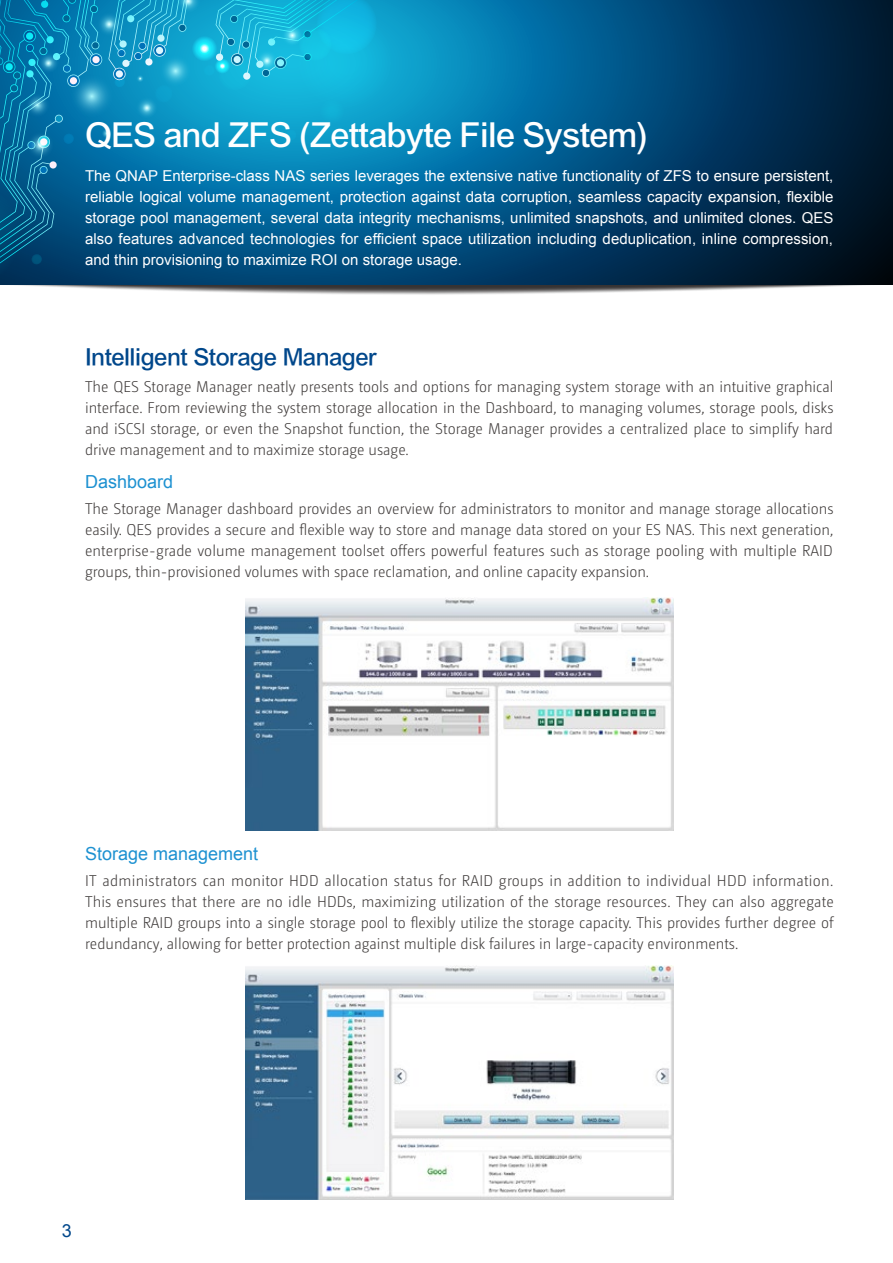
<style>
.page{position:relative;width:893px;height:1263px;background:#fff}
.page>*{position:absolute;margin:0;border:0;box-sizing:border-box;transform-origin:0 0}
.t1{font:34.5px "DF Li Hei Md HK BF";letter-spacing:-.01em;color:#fff}
.t2{font:24px "DF Li Hei Md HK BF";letter-spacing:-.01em;color:#00478b}
.t3{font:18px "Arial";color:#1d91d1}
.t4{font:18px "Arial";color:#00478b}
.t5{font:300 15.6px/21px "QNAP Camingo Dos";color:#3e3a39;text-align:justify;scale:.95 1}
.t6{font:15px/21px "Arial";color:#fff;text-align:justify}
</style>
<div class="page">
<img style="left:245px;top:598px;width:428px;height:233px">
<img style="left:246px;top:966px;width:427px;height:233px">
<svg style="left:0;top:0;width:893px;height:295px;background:#0b628c"></svg>
<h1 class="t1" style="left:85px;top:117px;width:564px">QES and ZFS (Zettabyte File System)</h1>
<p class="t6" style="left:85px;top:165px;width:750px">The QNAP Enterprise-class NAS series leverages the extensive native functionality of ZFS to ensure persistent, reliable logical volume management, protection against data corruption, seamless capacity expansion, flexible storage pool management, several data integrity mechanisms, unlimited snapshots, and unlimited clones. QES also features advanced technologies for efficient space utilization including deduplication, inline compression, and thin provisioning to maximize ROI on storage usage.</p>
<h2 class="t2" style="left:85px;top:344px;width:293px">Intelligent Storage Manager</h2>
<p class="t5" style="left:85px;top:376px;width:789px">The QES Storage Manager neatly presents tools and options for managing system storage with an intuitive graphical interface. From reviewing the system storage allocation in the Dashboard, to managing volumes, storage pools, disks and iSCSI storage, or even the Snapshot function, the Storage Manager provides a centralized place to simplify hard drive management and to maximize storage usage.</p>
<p class="t3" style="left:85px;top:470px;width:90px">Dashboard</p>
<p class="t5" style="left:85px;top:498px;width:789px">The Storage Manager dashboard provides an overview for administrators to monitor and manage storage allocations easily. QES provides a secure and flexible way to store and manage data stored on your ES NAS. This next generation, enterprise-grade volume management toolset offers powerful features such as storage pooling with multiple RAID groups, thin-provisioned volumes with space reclamation, and online capacity expansion.</p>
<p class="t3" style="left:85px;top:842px;width:175px">Storage management</p>
<p class="t5" style="left:85px;top:870px;width:790px">IT administrators can monitor HDD allocation status for RAID groups in addition to individual HDD information.<br>This ensures that there are no idle HDDs, maximizing utilization of the storage resources. They can also aggregate multiple RAID groups into a single storage pool to flexibly utilize the storage capacity. This provides further degree of redundancy, allowing for better protection against multiple disk failures in large-capacity environments.</p>
<p class="t4" style="left:62px;top:1219px;width:12px">3</p>
</div>
